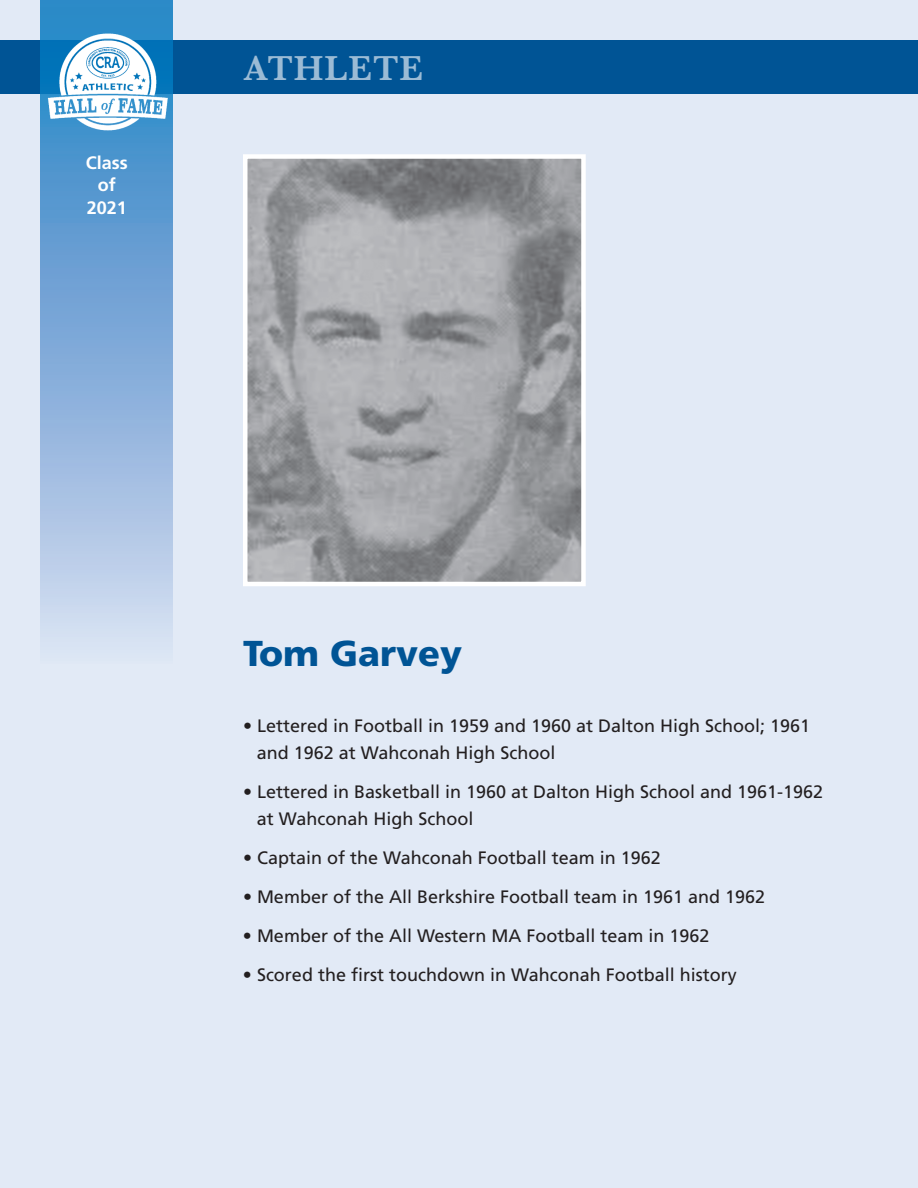
<style>
.page{position:relative;width:918px;height:1188px;background:#e2eaf6}
.page>*{position:absolute;margin:0;border:0;box-sizing:border-box;transform-origin:0 0}
.t1{font:900 36px "Frutiger";color:#005495}
.t2{font:600 36px "Baskerville";letter-spacing:.025em;color:rgb(255 255 255/.61)}
.t3{font:18px/27px "Frutiger";color:#231f20}
.t4{font:700 18px/22.5px "Frutiger";color:#fff;text-align:center}
</style>
<div class="page">
<div style="left:0;top:40px;width:918px;height:54px;background:#005495"></div>
<svg style="left:41px;top:0;width:132px;height:642px;background:#85b0db"></svg>
<img style="left:42px;top:31px;width:131px;height:102px">
<img style="left:248px;top:159px;width:333px;height:422px">
<div style="left:243px;top:154px;width:343px;height:432px;border:4px solid #fff"></div>
<p class="t4" style="left:86px;top:153px;width:43px">Class of<br>2021</p>
<h1 class="t2" style="left:243px;top:46px;width:181px">ATHLETE</h1>
<h1 class="t1" style="left:243px;top:639px;width:221px">Tom Garvey</h1>
<p class="t3" style="left:257px;top:713px;width:555px;text-indent:-14px">• Lettered in Football in 1959 and 1960 at Dalton High School; 1961 and 1962 at Wahconah High School</p>
<p class="t3" style="left:257px;top:779px;width:568px;text-indent:-14px">• Lettered in Basketball in 1960 at Dalton High School and 1961-1962 at Wahconah High School</p>
<p class="t3" style="left:243px;top:845px;width:419px">• Captain of the Wahconah Football team in 1962</p>
<p class="t3" style="left:243px;top:884px;width:524px">• Member of the All Berkshire Football team in 1961 and 1962</p>
<p class="t3" style="left:243px;top:923px;width:468px">• Member of the All Western MA Football team in 1962</p>
<p class="t3" style="left:243px;top:962px;width:495px">• Scored the first touchdown in Wahconah Football history</p>
</div>
